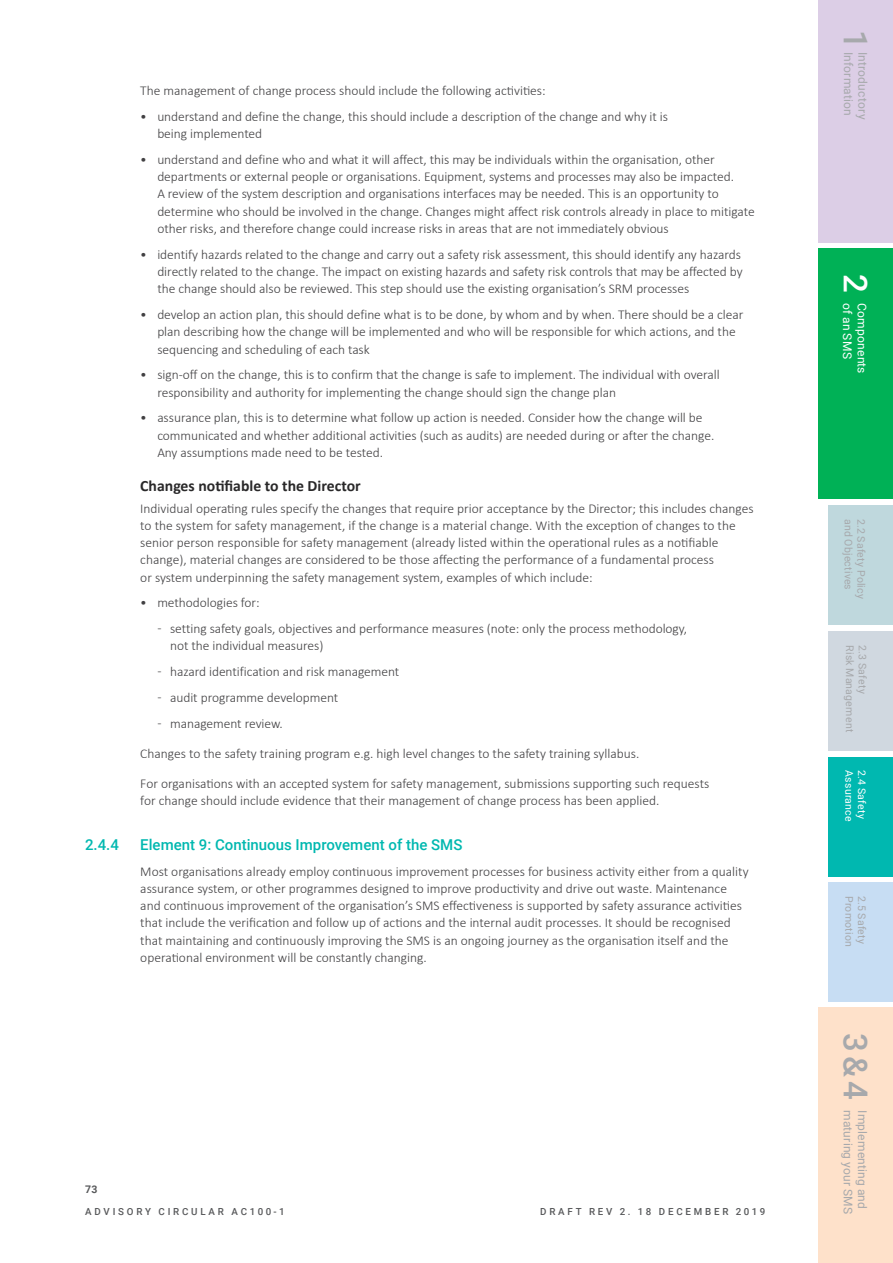
<style>
.page{position:relative;width:893px;height:1263px;background:#fff}
.page>*{position:absolute;margin:0;border:0;box-sizing:border-box;transform-origin:0 0}
.t1{font:500 33px "Roboto";color:#a7a9ac}
.t2{font:500 33px "Roboto";color:#fff}
.t3{font:700 15.75px "Calibri";color:#292829}
.t4{font:500 15px "Roboto";color:#00b8b0}
.t5{font:300 13.5px/17.2px "Calibri";letter-spacing:-.005em;color:#414042}
.t6{font:12px "Roboto";letter-spacing:.015em;color:#a7a9ac}
.t7{font:12px "Roboto";letter-spacing:.02em;color:#fff}
.t8{font:10.5px "Roboto";letter-spacing:.02em;color:#a7a9ac}
.t9{font:10.5px "Roboto";letter-spacing:.025em;color:#fff}
.t10{font:700 10.5px "Roboto";color:#58595b}
.t11{font:500 9.75px "Roboto";letter-spacing:.285em;color:#58595b}
</style>
<div class="page">
<div style="left:818px;top:248px;width:75px;height:251px;background:#00b156"></div>
<div style="left:818px;top:1008px;width:75px;height:255px;background:#fee1ca"></div>
<div style="left:828px;top:882px;width:65px;height:120px;background:#c7ddf3"></div>
<div style="left:828px;top:757px;width:65px;height:119px;background:#00b8b0"></div>
<div style="left:828px;top:631px;width:65px;height:120px;background:#d0d8e0"></div>
<div style="left:828px;top:505px;width:65px;height:119px;background:#bfd8dd"></div>
<div style="left:818px;top:0;width:75px;height:242px;background:#dccee6"></div>
<p class="t5" style="left:140px;top:82px;width:407px">The management of change process should include the following activities:</p>
<p class="t5" style="left:157px;top:108px;width:512px;text-indent:-17px">• understand and define the change, this should include a description of the change and why it is being implemented</p>
<p class="t5" style="left:157px;top:151px;width:599px;text-indent:-17px">• understand and define who and what it will affect, this may be individuals within the organisation, other departments or external people or organisations. Equipment, systems and processes may also be impacted.<br>A review of the system description and organisations interfaces may be needed. This is an opportunity to determine who should be involved in the change. Changes might affect risk controls already in place to mitigate other risks, and therefore change could increase risks in areas that are not immediately obvious</p>
<p class="t5" style="left:157px;top:245px;width:587px;text-align:justify;text-indent:-17px">• identify hazards related to the change and carry out a safety risk assessment, this should identify any hazards directly related to the change. The impact on existing hazards and safety risk controls that may be affected by the change should also be reviewed. This step should use the existing organisation’s SRM processes</p>
<p class="t5" style="left:157px;top:306px;width:588px;text-indent:-17px">• develop an action plan, this should define what is to be done, by whom and by when. There should be a clear plan describing how the change will be implemented and who will be responsible for which actions, and the sequencing and scheduling of each task</p>
<p class="t5" style="left:157px;top:366px;width:564px;text-indent:-17px">• sign-off on the change, this is to confirm that the change is safe to implement. The individual with overall responsibility and authority for implementing the change should sign the change plan</p>
<p class="t5" style="left:157px;top:409px;width:558px;text-indent:-17px">• assurance plan, this is to determine what follow up action is needed. Consider how the change will be communicated and whether additional activities (such as audits) are needed during or after the change.<br>Any assumptions made need to be tested.</p>
<p class="t3" style="left:140px;top:476px;width:222px">Changes notifiable to the Director</p>
<p class="t5" style="left:140px;top:499px;width:615px">Individual operating rules specify the changes that require prior acceptance by the Director; this includes changes to the system for safety management, if the change is a material change. With the exception of changes to the senior person responsible for safety management (already listed within the operational rules as a notifiable change), material changes are considered to be those affecting the performance of a fundamental process<br>or system underpinning the safety management system, examples of which include:</p>
<p class="t5" style="left:157px;top:590px;width:531px;line-height:25.8px;text-indent:-17px">• methodologies for:<br>ͳ setting safety goals, objectives and performance measures (note: only the process methodology,</p>
<p class="t5" style="left:157px;top:633px;width:244px;line-height:25.8px;text-indent:13px">not the individual measures)<br>ͳ hazard identification and risk management ͳ audit programme development<br>ͳ management review.</p>
<p class="t5" style="left:140px;top:744px;width:501px">Changes to the safety training program e.g. high level changes to the safety training syllabus.</p>
<p class="t5" style="left:140px;top:774px;width:570px">For organisations with an accepted system for safety management, submissions supporting such requests for change should include evidence that their management of change process has been applied.</p>
<p class="t4" style="left:85px;top:834px;width:35px">2.4.4</p>
<p class="t4" style="left:140px;top:834px;width:324px">Element 9: Continuous Improvement of the SMS</p>
<p class="t5" style="left:140px;top:862px;width:610px">Most organisations already employ continuous improvement processes for business activity either from a quality assurance system, or other programmes designed to improve productivity and drive out waste. Maintenance and continuous improvement of the organisation’s SMS effectiveness is supported by safety assurance activities that include the verification and follow up of actions and the internal audit processes. It should be recognised that maintaining and continuously improving the SMS is an ongoing journey as the organisation itself and the operational environment will be constantly changing.</p>
<p class="t10" style="left:85px;top:1182px;width:14px">73</p>
<p class="t11" style="left:85px;top:1204px;width:201px">ADVISORY CIRCULAR AC100-1</p>
<p class="t11" style="left:540px;top:1204px;width:227px">DRAFT REV 2. 18 DECEMBER 2019</p>
<h1 class="t1" style="left:879px;top:30px;width:20px;rotate:90deg">1</h1>
<p class="t6" style="left:857px;top:52px;width:65px;rotate:90deg">Information</p>
<p class="t6" style="left:871px;top:52px;width:69px;rotate:90deg">Introductory</p>
<h1 class="t2" style="left:879px;top:274px;width:20px;rotate:90deg">2</h1>
<p class="t7" style="left:856px;top:303px;width:57px;rotate:90deg">of an SMS</p>
<p class="t7" style="left:870px;top:303px;width:72px;rotate:90deg">Components</p>
<p class="t8" style="left:856px;top:519px;width:73px;rotate:90deg">and Objectives</p>
<p class="t8" style="left:868px;top:519px;width:82px;rotate:90deg">2.2 Safety Policy</p>
<p class="t8" style="left:857px;top:645px;width:88px;rotate:90deg">Risk Management</p>
<p class="t8" style="left:870px;top:645px;width:50px;rotate:90deg">2.3 Safety</p>
<p class="t9" style="left:857px;top:770px;width:53px;rotate:90deg">Assurance</p>
<p class="t9" style="left:869px;top:770px;width:50px;rotate:90deg">2.4 Safety</p>
<p class="t8" style="left:857px;top:896px;width:52px;rotate:90deg">Promotion</p>
<p class="t8" style="left:869px;top:896px;width:50px;rotate:90deg">2.5 Safety</p>
<h1 class="t1" style="left:879px;top:1033px;width:68px;rotate:90deg">3 &amp; 4</h1>
<p class="t6" style="left:856px;top:1110px;width:106px;rotate:90deg">maturing your SMS</p>
<p class="t6" style="left:871px;top:1110px;width:101px;rotate:90deg">Implementing and</p>
</div>
